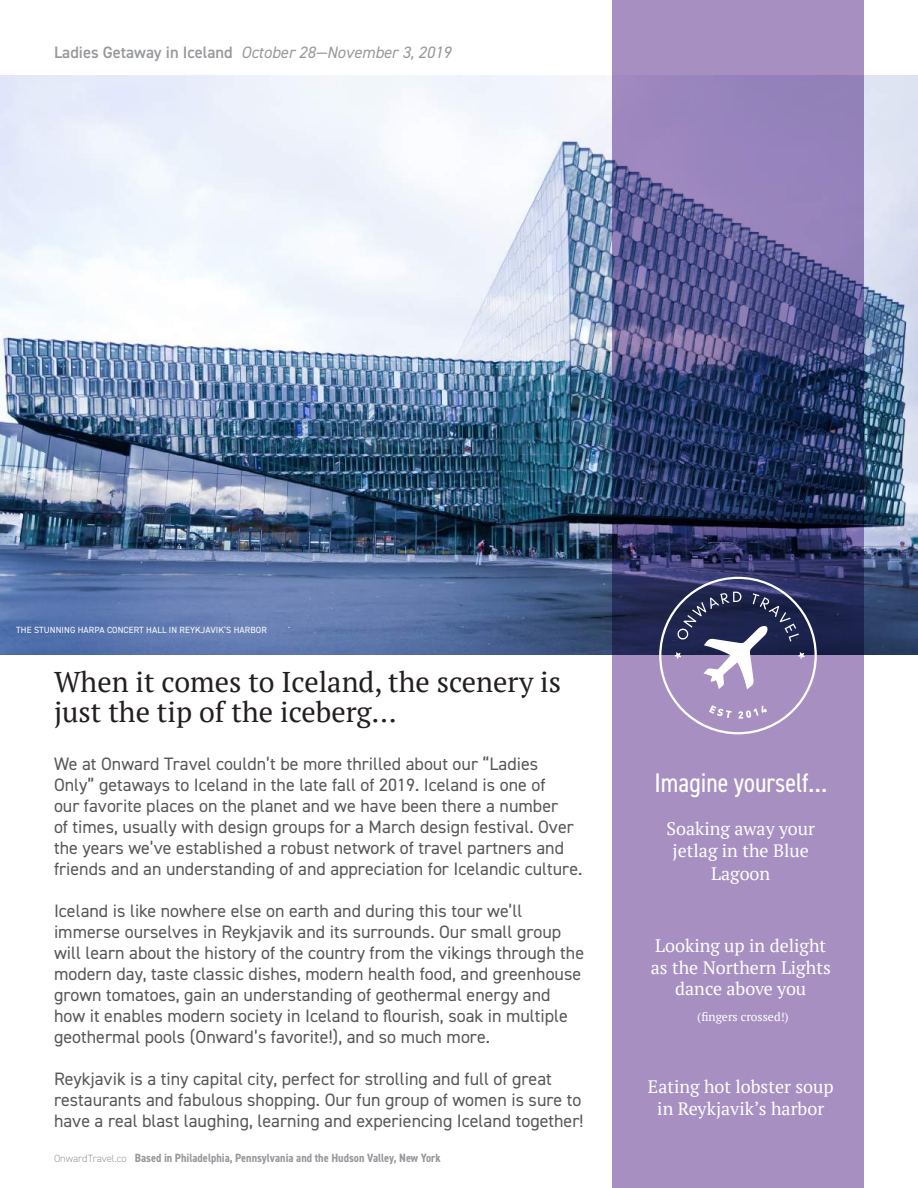
<style>
.page{position:relative;width:918px;height:1188px;background:#fff}
.page>*{position:absolute;margin:0;border:0;box-sizing:border-box;transform-origin:0 0}
.t1{font:28.5px/30px "PT Serif";color:#231f20}
.t2{font:condensed 27px "DIN2014";color:#fff}
.t3{font:18px/21px "DIN2014";color:#57585a}
.t4{font:18px/22.5px "PT Serif";color:#fff;text-align:center}
.t5{font:italic 16.5px "DIN2014";color:#97999c}
.t6{font:700 condensed 12px "DIN2014";color:#97999c}
.t7{font:12px "PT Serif";color:#fff}
.t8{font:9px "DIN2014";letter-spacing:.01em;color:#fff}
.s1{font-weight:600;font-style:normal}
.s2{font-weight:300;font-stretch:normal;font-size:10.5px}
</style>
<div class="page">
<img style="left:0;top:76px;width:918px;height:578px">
<svg style="left:612px;top:0;width:252px;height:1188px;fill:#a78fc2"></svg>
<svg style="left:659px;top:577px;width:158px;height:157px"></svg>
<p class="t5" style="left:54px;top:42px;width:399px"><span class="s1">Ladies Getaway in Iceland</span> October 28—November 3, 2019</p>
<p class="t8" style="left:16px;top:625px;width:252px">THE STUNNING HARPA CONCERT HALL IN REYKJAVIK’S HARBOR</p>
<h1 class="t1" style="left:54px;top:666px;width:509px">When it comes to Iceland, the scenery is just the tip of the iceberg...</h1>
<p class="t3" style="left:54px;top:753px;width:530px">We at Onward Travel couldn’t be more thrilled about our “Ladies Only” getaways to Iceland in the late fall of 2019. Iceland is one of<br>our favorite places on the planet and we have been there a number<br>of times, usually with design groups for a March design festival. Over the years we’ve established a robust network of travel partners and friends and an understanding of and appreciation for Icelandic culture.</p>
<p class="t3" style="left:54px;top:900px;width:532px">Iceland is like nowhere else on earth and during this tour we’ll immerse ourselves in Reykjavik and its surrounds. Our small group will learn about the history of the country from the vikings through the modern day, taste classic dishes, modern health food, and greenhouse grown tomatoes, gain an understanding of geothermal energy and how it enables modern society in Iceland to flourish, soak in multiple geothermal pools (Onward’s favorite!), and so much more.</p>
<p class="t3" style="left:54px;top:1068px;width:531px">Reykjavik is a tiny capital city, perfect for strolling and full of great restaurants and fabulous shopping. Our fun group of women is sure to have a real blast laughing, learning and experiencing Iceland together!</p>
<p class="t6" style="left:54px;top:1150px;width:388px"><span class="s2">OnwardTravel.co</span> Based in Philadelphia, Pennsylvania and the Hudson Valley, New York</p>
<h2 class="t2" style="left:654px;top:765px;width:174px">Imagine yourself…</h2>
<p class="t4" style="left:666px;top:817px;width:150px">Soaking away your jetlag in the Blue<br>Lagoon</p>
<p class="t4" style="left:651px;top:934px;width:182px;line-height:21.8px">Looking up in delight as the Northern Lights dance above you</p>
<p class="t7" style="left:697px;top:1009px;width:93px">(fingers crossed!)</p>
<p class="t4" style="left:648px;top:1075px;width:187px">Eating hot lobster soup in Reykjavik’s harbor</p>
</div>
